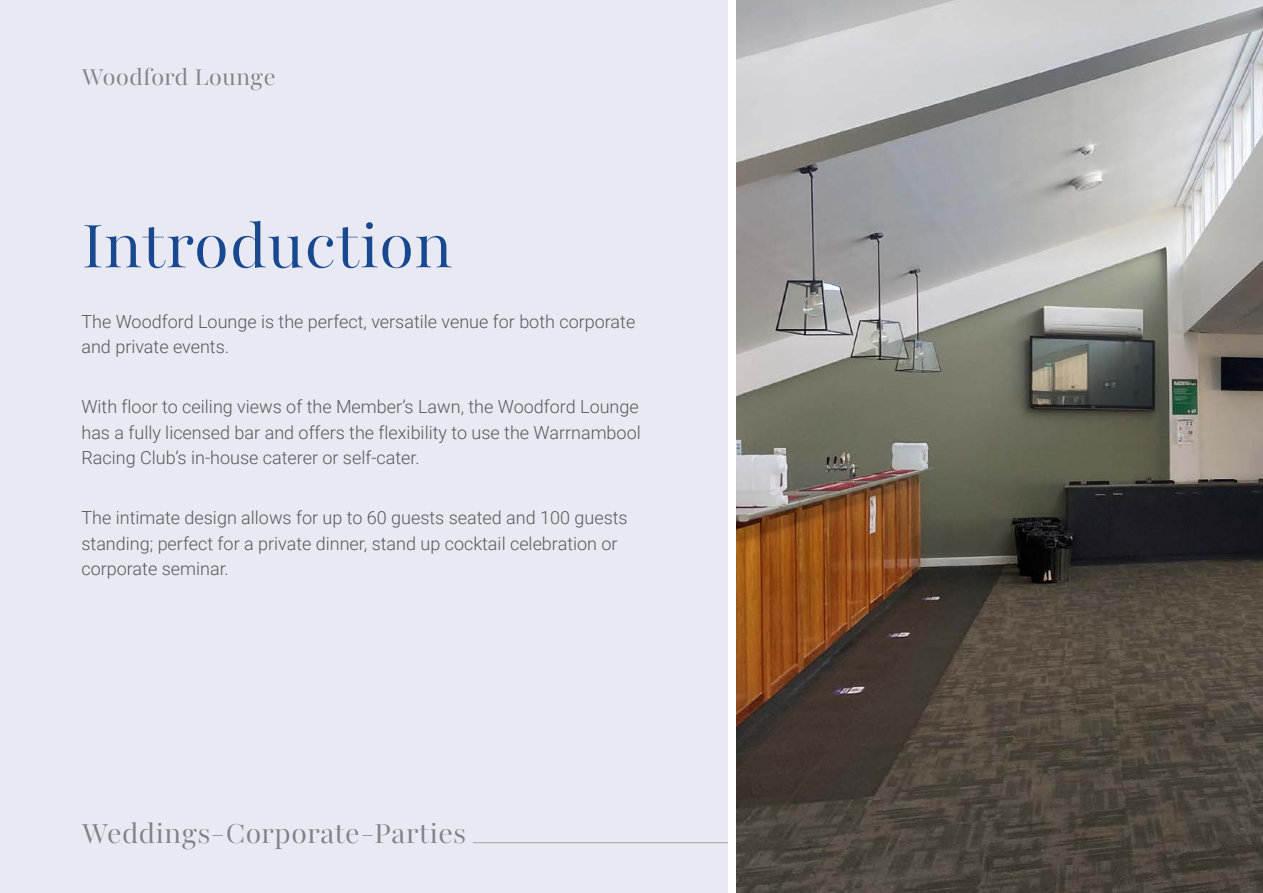
<style>
.page{position:relative;width:1263px;height:893px;background:#fff}
.page>*{position:absolute;margin:0;border:0;box-sizing:border-box;transform-origin:0 0}
.t1{font:300 73.8px "Playfair 144 pt";letter-spacing:-.005em;color:#174890}
.t2{font:300 33px "Playfair 144 pt";letter-spacing:-.005em;color:#808285}
.t3{font:300 27.3px "Playfair 144 pt";color:#808285}
.t4{font:300 18px/25.5px "Roboto";color:#58595b}
</style>
<div class="page">
<div style="left:0;top:0;width:728px;height:893px;background:#e8e9f2"></div>
<img style="left:736px;top:0;width:527px;height:893px">
<hr style="left:473px;top:842px;width:255px;height:1px;background:#a7a9ac">
<h3 class="t3" style="left:81px;top:62px;width:196px">Woodford Lounge</h3>
<h1 class="t1" style="left:81px;top:203px;width:373px">Introduction</h1>
<p class="t4" style="left:81px;top:308px;width:555px">The Woodford Lounge is the perfect, versatile venue for both corporate and private events.</p>
<p class="t4" style="left:81px;top:393px;width:561px;text-align:justify">With floor to ceiling views of the Member’s Lawn, the Woodford Lounge has a fully licensed bar and offers the flexibility to use the Warrnambool Racing Club’s in-house caterer or self-cater.</p>
<p class="t4" style="left:81px;top:504px;width:548px">The intimate design allows for up to 60 guests seated and 100 guests standing; perfect for a private dinner, stand up cocktail celebration or corporate seminar.</p>
<h2 class="t2" style="left:81px;top:815px;width:386px">Weddings-Corporate-Parties</h2>
</div>
